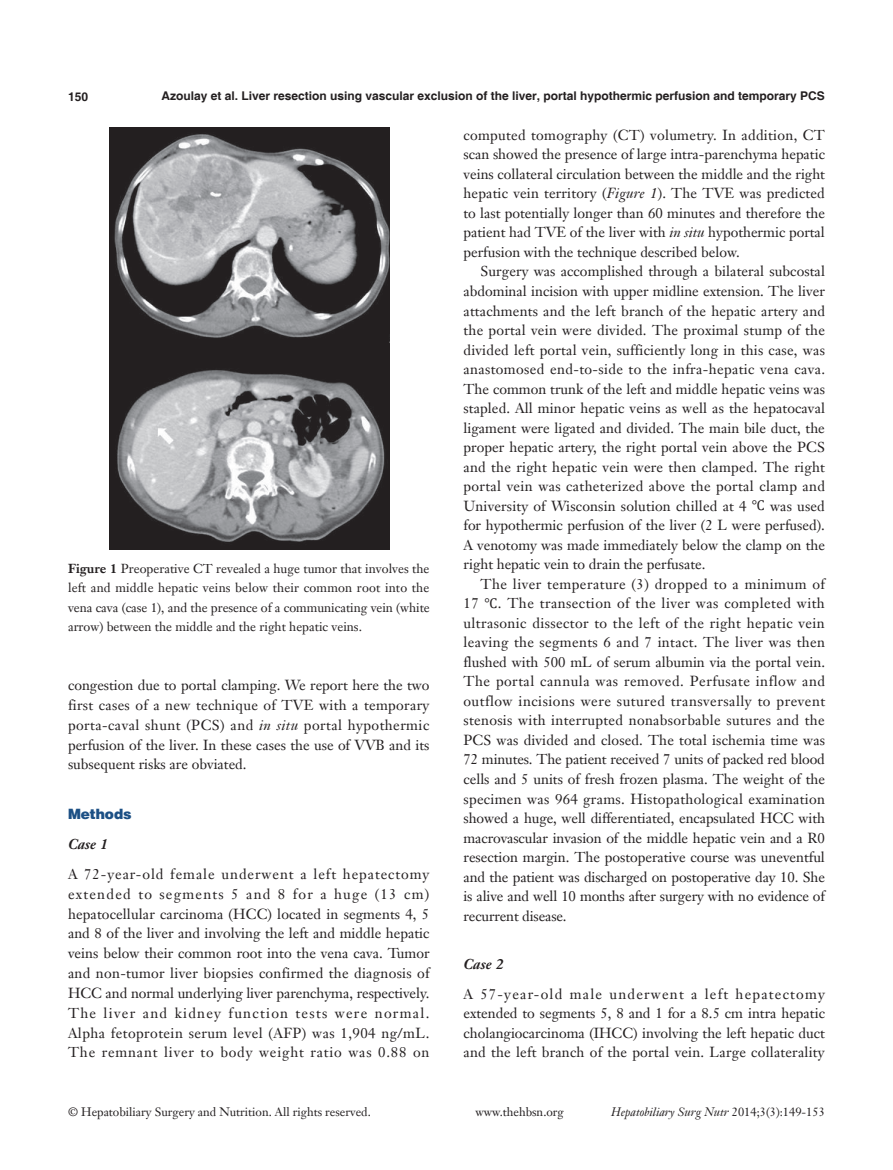
<style>
.page{position:relative;width:893px;height:1170px;background:#fff}
.page>*{position:absolute;margin:0;border:0;box-sizing:border-box;transform-origin:0 0}
.t1{font:14.25px/19.5px "Janson Text LT";color:#231f20;text-align:justify}
.t2{font:italic 700 14.25px "Janson Text LT";color:#231f20}
.t3{font:900 14.25px "Helvetica";color:#1c5085}
.t4{font:12.75px/19.5px "Janson Text LT";color:#231f20;text-align:justify}
.t5{font:700 12px "Helvetica";color:#231f20}
.t6{font:12px "Janson Text LT";color:#231f20}
.t7{font:italic 12px "Janson Text LT";color:#231f20}
.s1{font-weight:700}
.s2{font-style:italic}
.s3{font-family:"Cambria Math"}
.s4{font-style:normal}
</style>
<div class="page">
<img style="left:109px;top:128px;width:281px;height:421px">
<p class="t5" style="left:68px;top:89px;width:22px">150</p>
<p class="t5" style="left:161px;top:88px;width:665px">Azoulay et al. Liver resection using vascular exclusion of the liver, portal hypothermic perfusion and temporary PCS</p>
<p class="t4" style="left:68px;top:558px;width:363px"><span class="s1">Figure 1</span> Preoperative CT revealed a huge tumor that involves the left and middle hepatic veins below their common root into the vena cava (case 1), and the presence of a communicating vein (white arrow) between the middle and the right hepatic veins.</p>
<p class="t1" style="left:68px;top:675px;width:363px">congestion due to portal clamping. We report here the two first cases of a new technique of TVE with a temporary porta-caval shunt (PCS) and <span class="s2">in situ</span> portal hypothermic perfusion of the liver. In these cases the use of VVB and its subsequent risks are obviated.</p>
<p class="t3" style="left:68px;top:804px;width:65px">Methods</p>
<p class="t2" style="left:68px;top:834px;width:42px">Case 1</p>
<p class="t1" style="left:68px;top:863px;width:363px">A 72-year-old female underwent a left hepatectomy extended to segments 5 and 8 for a huge (13 cm) hepatocellular carcinoma (HCC) located in segments 4, 5 and 8 of the liver and involving the left and middle hepatic veins below their common root into the vena cava. Tumor and non-tumor liver biopsies confirmed the diagnosis of HCC and normal underlying liver parenchyma, respectively.<br>The liver and kidney function tests were normal.<br>Alpha fetoprotein serum level (AFP) was 1,904 ng/mL.<br>The remnant liver to body weight ratio was 0.88 on</p>
<p class="t1" style="left:463px;top:125px;width:363px">computed tomography (CT) volumetry. In addition, CT scan showed the presence of large intra-parenchyma hepatic veins collateral circulation between the middle and the right hepatic vein territory (<span class="s2">Figure 1</span>). The TVE was predicted to last potentially longer than 60 minutes and therefore the patient had TVE of the liver with <span class="s2">in situ</span> hypothermic portal perfusion with the technique described below.</p>
<p class="t1" style="left:463px;top:262px;width:363px;text-indent:17px">Surgery was accomplished through a bilateral subcostal abdominal incision with upper midline extension. The liver attachments and the left branch of the hepatic artery and the portal vein were divided. The proximal stump of the divided left portal vein, sufficiently long in this case, was anastomosed end-to-side to the infra-hepatic vena cava.<br>The common trunk of the left and middle hepatic veins was stapled. All minor hepatic veins as well as the hepatocaval ligament were ligated and divided. The main bile duct, the proper hepatic artery, the right portal vein above the PCS and the right hepatic vein were then clamped. The right portal vein was catheterized above the portal clamp and University of Wisconsin solution chilled at 4 <span class="s3">℃</span> was used for hypothermic perfusion of the liver (2 L were perfused).<br>A venotomy was made immediately below the clamp on the right hepatic vein to drain the perfusate.</p>
<p class="t1" style="left:463px;top:574px;width:363px;text-indent:17px">The liver temperature (3) dropped to a minimum of 17 <span class="s3">℃</span>. The transection of the liver was completed with ultrasonic dissector to the left of the right hepatic vein leaving the segments 6 and 7 intact. The liver was then flushed with 500 mL of serum albumin via the portal vein.<br>The portal cannula was removed. Perfusate inflow and outflow incisions were sutured transversally to prevent stenosis with interrupted nonabsorbable sutures and the PCS was divided and closed. The total ischemia time was 72 minutes. The patient received 7 units of packed red blood cells and 5 units of fresh frozen plasma. The weight of the specimen was 964 grams. Histopathological examination showed a huge, well differentiated, encapsulated HCC with macrovascular invasion of the middle hepatic vein and a R0 resection margin. The postoperative course was uneventful and the patient was discharged on postoperative day 10. She is alive and well 10 months after surgery with no evidence of recurrent disease.</p>
<p class="t2" style="left:463px;top:955px;width:42px">Case 2</p>
<p class="t1" style="left:463px;top:983px;width:363px">A 57-year-old male underwent a left hepatectomy extended to segments 5, 8 and 1 for a 8.5 cm intra hepatic cholangiocarcinoma (IHCC) involving the left hepatic duct and the left branch of the portal vein. Large collaterality</p>
<p class="t6" style="left:68px;top:1104px;width:304px">© Hepatobiliary Surgery and Nutrition. All rights reserved.</p>
<p class="t6" style="left:475px;top:1104px;width:90px">www.thehbsn.org</p>
<p class="t7" style="left:611px;top:1104px;width:215px">Hepatobiliary Surg Nutr <span class="s4">2014;3(3):149-153</span></p>
</div>
